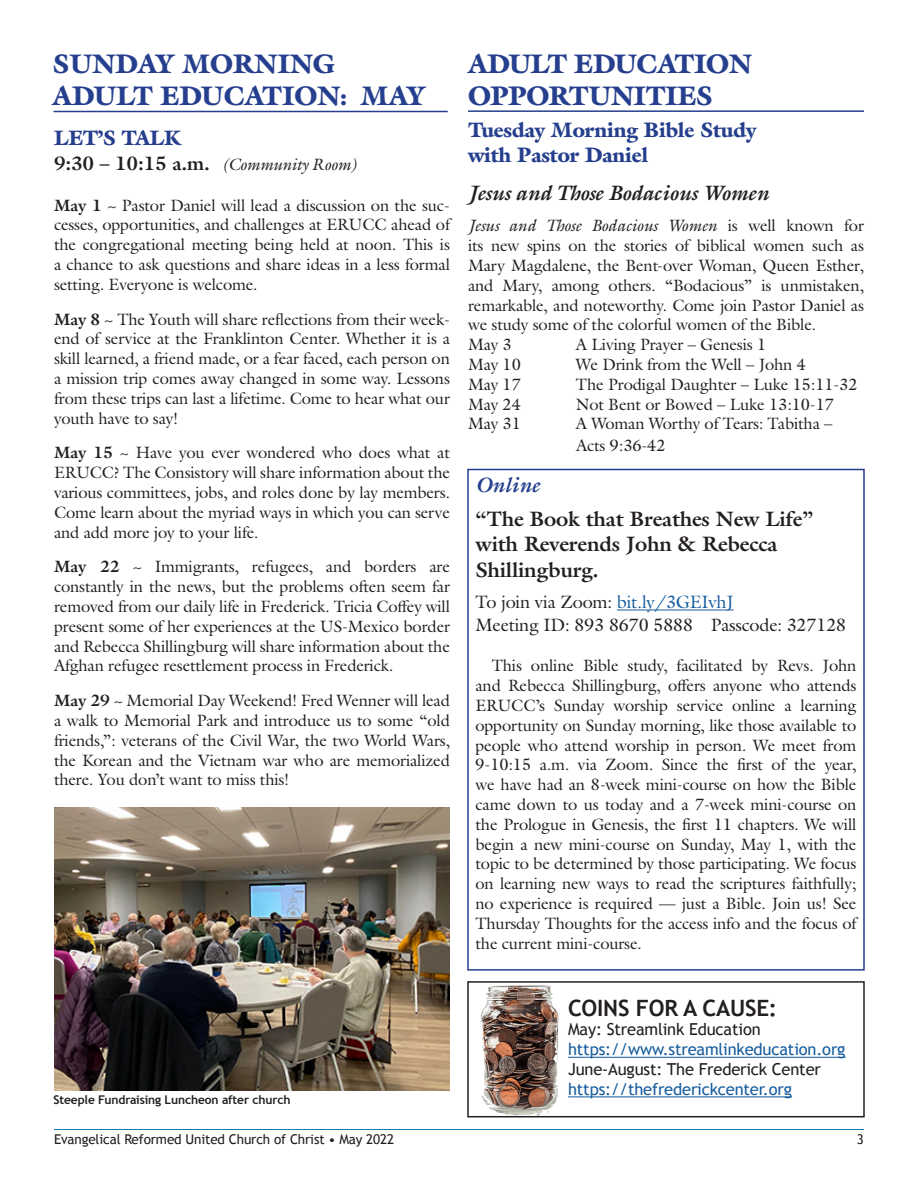
<style>
.page{position:relative;width:918px;height:1188px;background:#fff}
.page>*{position:absolute;margin:0;border:0;box-sizing:border-box;transform-origin:0 0}
.t1{font:900 27px/32.4px "Galliard Pro";letter-spacing:-.02em;color:#253f8e}
.t2{font:700 22.5px "Trebuchet MS";letter-spacing:-.01em;color:#231f20}
.t3{font:700 21px/25.2px "Galliard Pro";letter-spacing:-.01em;color:#231f20}
.t4{font:900 21px "Galliard Pro";letter-spacing:-.01em;color:#253f8e}
.t5{font:italic 700 21px "Galliard Pro";letter-spacing:-.01em;color:#231f20}
.t6{font:italic 700 21px "Galliard Pro";letter-spacing:-.01em;color:#253f8e}
.t7{font:18px "Galliard Pro";letter-spacing:-.01em;color:#231f20}
.t8{font:16.5px/19.8px "Galliard Pro";letter-spacing:-.01em;color:#231f20;text-align:justify}
.t9{font:16.5px "Trebuchet MS";letter-spacing:-.01em;color:#175d9e}
.t10{font:16.5px "Trebuchet MS";letter-spacing:-.01em;color:#231f20}
.t11{font:italic 16.5px "Galliard Pro";letter-spacing:-.02em;color:#231f20}
.t12{font:13.5px "Trebuchet MS";letter-spacing:-.01em;color:#231f20}
.t13{font:700 12px "Trebuchet MS";letter-spacing:-.01em;color:#231f20}
.s1{font-size:24px}
.s2{font-weight:700;font-style:normal;font-size:19.5px}
.s3{font-weight:700}
.s4{font-style:italic}
.s5{color:#175d9e}
</style>
<div class="page">
<hr style="left:54px;top:1129px;width:810px;height:1px;background:#137ea9">
<hr style="left:54px;top:111px;width:394px;height:1px;background:#253f8e">
<hr style="left:468px;top:110px;width:396px;height:2px;background:#253f8e">
<hr style="left:617px;top:610px;width:117px;height:1px;background:#175d9e">
<div style="left:467px;top:469px;width:398px;height:502px;border:2px solid #253f8e"></div>
<img style="left:54px;top:808px;width:396px;height:283px">
<hr style="left:568px;top:1057px;width:278px;height:1px;background:#175d9e">
<hr style="left:568px;top:1096px;width:224px;height:1px;background:#175d9e">
<img style="left:473px;top:985px;width:95px;height:133px">
<div style="left:467px;top:981px;width:398px;height:136px;border:2px solid #231f20"></div>
<p class="t1" style="left:53px;top:47px;width:285px">SUNDAY MORNING</p>
<p class="t1" style="left:53px;top:79px;width:374px">ADULT EDUCATION<span class="s1">:</span> MAY</p>
<p class="t4" style="left:54px;top:124px;width:129px">LET’S TALK</p>
<p class="t11" style="left:54px;top:154px;width:305px"><span class="s2">9:30 – 10:15 a.m.</span> (Community Room)</p>
<p class="t8" style="left:54px;top:195px;width:398px"><span class="s3">May 1</span> ~ Pastor Daniel will lead a discussion on the suc&shy;cesses, opportunities, and challenges at ERUCC ahead of the congregational meeting being held at noon. This is a chance to ask questions and share ideas in a less formal setting. Everyone is welcome.</p>
<p class="t8" style="left:54px;top:309px;width:398px"><span class="s3">May 8</span> ~ The Youth will share reflections from their week&shy;end of service at the Franklinton Center. Whether it is a skill learned, a friend made, or a fear faced, each person on a mission trip comes away changed in some way. Lessons from these trips can last a lifetime. Come to hear what our youth have to say!</p>
<p class="t8" style="left:54px;top:443px;width:398px"><span class="s3">May 15</span> ~ Have you ever wondered who does what at ERUCC? The Consistory will share information about the various committees, jobs, and roles done by lay members.<br>Come learn about the myriad ways in which you can serve and add more joy to your life.</p>
<p class="t8" style="left:54px;top:557px;width:398px"><span class="s3">May 22</span> ~ Immigrants, refugees, and borders are constantly in the news, but the problems often seem far removed from our daily life in Frederick. Tricia Coffey will present some of her experiences at the US-Mexico border and Rebecca Shillingburg will share information about the Afghan refugee resettlement process in Frederick.</p>
<p class="t8" style="left:54px;top:690px;width:398px"><span class="s3">May 29</span> ~ Memorial Day Weekend! Fred Wenner will lead a walk to Memorial Park and introduce us to some “old friends,”: veterans of the Civil War, the two World Wars, the Korean and the Vietnam war who are memorialized there. You don’t want to miss this!</p>
<p class="t1" style="left:468px;top:47px;width:286px">ADULT EDUCATION<br>OPPORTUNITIES</p>
<p class="t4" style="left:468px;top:116px;width:290px">Tuesday Morning Bible Study</p>
<p class="t4" style="left:468px;top:142px;width:182px">with Pastor Daniel</p>
<p class="t5" style="left:468px;top:179px;width:303px">Jesus and Those Bodacious Women</p>
<p class="t8" style="left:468px;top:216px;width:398px"><span class="s4">Jesus and Those Bodacious Women</span> is well known for its new spins on the stories of biblical women such as Mary Magdalene, the Bent-over Woman, Queen Esther, and Mary, among others. “Bodacious” is unmistaken, remarkable, and noteworthy. Come join Pastor Daniel as we study some of the colorful women of the Bible.</p>
<p class="t8" style="left:468px;top:334px;width:45px">May 3</p>
<p class="t8" style="left:576px;top:334px;width:192px">A Living Prayer – Genesis 1</p>
<p class="t8" style="left:468px;top:354px;width:54px">May 10</p>
<p class="t8" style="left:576px;top:354px;width:232px">We Drink from the Well – John 4</p>
<p class="t8" style="left:468px;top:374px;width:54px">May 17</p>
<p class="t8" style="left:576px;top:374px;width:283px">The Prodigal Daughter – Luke 15:11-32</p>
<p class="t8" style="left:468px;top:394px;width:54px">May 24</p>
<p class="t8" style="left:576px;top:394px;width:260px">Not Bent or Bowed – Luke 13:10-17</p>
<p class="t8" style="left:468px;top:414px;width:54px">May 31</p>
<p class="t8" style="left:576px;top:414px;width:258px">A Woman Worthy of Tears: Tabitha –</p>
<p class="t8" style="left:576px;top:435px;width:91px">Acts 9:36-42</p>
<p class="t6" style="left:476px;top:472px;width:66px">Online</p>
<p class="t3" style="left:476px;top:506px;width:339px">“The Book that Breathes New Life” with Reverends John &amp; Rebecca<br>Shillingburg.</p>
<p class="t7" style="left:476px;top:590px;width:260px">To join via Zoom: <span class="s5">bit.ly/3GEIvhJ</span></p>
<p class="t7" style="left:476px;top:613px;width:372px">Meeting ID: 893 8670 5888 Passcode: 327128</p>
<p class="t8" style="left:476px;top:656px;width:383px;text-indent:16px">This online Bible study, facilitated by Revs. John and Rebecca Shillingburg, offers anyone who attends ERUCC’s Sunday worship service online a learning opportunity on Sunday morning, like those available to people who attend worship in person. We meet from 9-10:15 a.m. via Zoom. Since the first of the year, we have had an 8-week mini-course on how the Bible came down to us today and a 7-week mini-course on the Prologue in Genesis, the first 11 chapters. We will begin a new mini-course on Sunday, May 1, with the topic to be determined by those participating. We focus on learning new ways to read the scriptures faithfully; no experience is required — just a Bible. Join us! See Thursday Thoughts for the access info and the focus of the current mini-course.</p>
<p class="t13" style="left:54px;top:1092px;width:239px">Steeple Fundraising Luncheon after church</p>
<p class="t2" style="left:568px;top:994px;width:211px">COINS FOR A CAUSE:</p>
<p class="t10" style="left:568px;top:1020px;width:194px">May: Streamlink Education</p>
<p class="t9" style="left:568px;top:1040px;width:279px">https://www.streamlinkeducation.org</p>
<p class="t10" style="left:568px;top:1059px;width:254px">June-August: The Frederick Center</p>
<p class="t9" style="left:568px;top:1079px;width:225px">https://thefrederickcenter.org</p>
<p class="t12" style="left:54px;top:1131px;width:342px">Evangelical Reformed United Church of Christ • May 2022</p>
<p class="t12" style="left:857px;top:1131px;width:9px">3</p>
</div>
